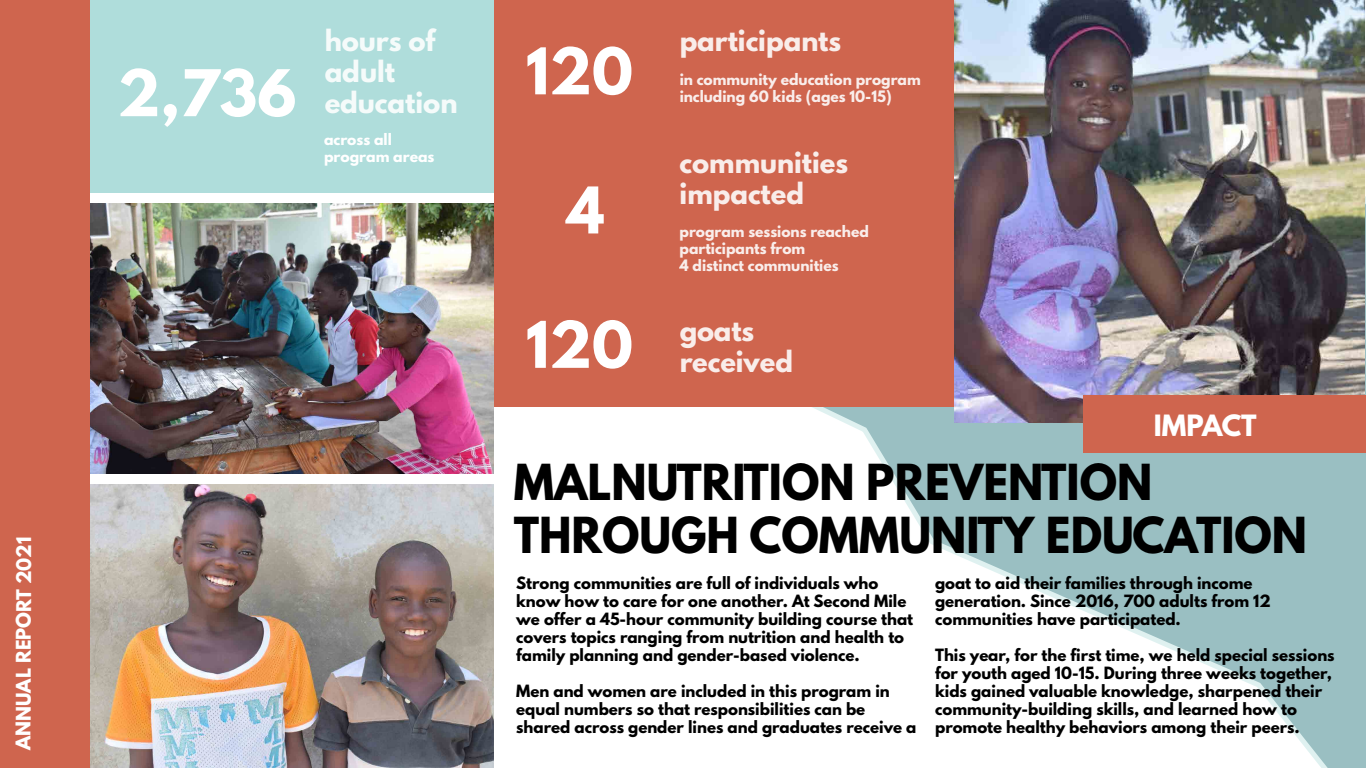
<style>
.page{position:relative;width:1366px;height:768px;background:#fff}
.page>*{position:absolute;margin:0;border:0;box-sizing:border-box;transform-origin:0 0}
.t1{font:700 57px "League Spartan";color:#fff}
.t2{font:700 44px/52.8px "League Spartan";color:#000}
.t3{font:700 26px/31.2px "League Spartan";color:#fff}
.t4{font:700 18px "League Spartan";letter-spacing:-.005em;color:#fff}
.t5{font:700 15px/18px "League Spartan";color:#000}
.t6{font:700 14px/16.8px "League Spartan";color:#fff}
</style>
<div class="page">
<svg style="left:812px;top:196px;width:554px;height:572px"></svg>
<img style="left:954px;top:0;width:411px;height:422px">
<div style="left:83px;top:0;width:439px;height:193px;background:#afdddb"></div>
<div style="left:494px;top:0;width:460px;height:407px;background:#cf654e"></div>
<img style="left:90px;top:204px;width:404px;height:269px">
<img style="left:90px;top:484px;width:404px;height:284px">
<div style="left:0;top:0;width:90px;height:768px;background:#cf654e"></div>
<div style="left:1083px;top:395px;width:283px;height:58px;background:#cf654e"></div>
<p class="t4" style="left:10px;top:750px;width:215px;rotate:-90deg">ANNUAL REPORT 2021</p>
<h1 class="t1" style="left:117px;top:49px;width:181px">2,736</h1>
<h3 class="t3" style="left:324px;top:24px;width:135px">hours of adult education</h3>
<p class="t6" style="left:324px;top:131px;width:112px">across all program areas</p>
<h1 class="t1" style="left:526px;top:27px;width:109px">120</h1>
<h1 class="t1" style="left:567px;top:166px;width:39px">4</h1>
<h3 class="t3" style="left:680px;top:25px;width:163px">participants</h3>
<p class="t6" style="left:680px;top:71px;width:243px">in community education program including 60 kids (ages 10-15)</p>
<h3 class="t3" style="left:680px;top:146px;width:170px">communities impacted</h3>
<p class="t6" style="left:680px;top:223px;width:191px">program sessions reached participants from<br>4 distinct communities</p>
<h3 class="t3" style="left:526px;top:315px;width:269px;text-indent:154px">goats<br><sup>120</sup> received</h3>
<h3 class="t3" style="left:1154px;top:410px;width:104px">IMPACT</h3>
<h2 class="t2" style="left:514px;top:455px;width:795px">MALNUTRITION PREVENTION<br>THROUGH COMMUNITY EDUCATION</h2>
<p class="t5" style="left:516px;top:574px;width:398px">Strong communities are full of individuals who know how to care for one another. At Second Mile we offer a 45-hour community building course that covers topics ranging from nutrition and health to family planning and gender-based violence.</p>
<p class="t5" style="left:516px;top:682px;width:402px">Men and women are included in this program in equal numbers so that responsibilities can be shared across gender lines and graduates receive a</p>
<p class="t5" style="left:935px;top:574px;width:337px">goat to aid their families through income generation. Since 2016, 700 adults from 12 communities have participated.</p>
<p class="t5" style="left:935px;top:646px;width:401px">This year, for the first time, we held special sessions for youth aged 10-15. During three weeks together, kids gained valuable knowledge, sharpened their community-building skills, and learned how to promote healthy behaviors among their peers.</p>
</div>
